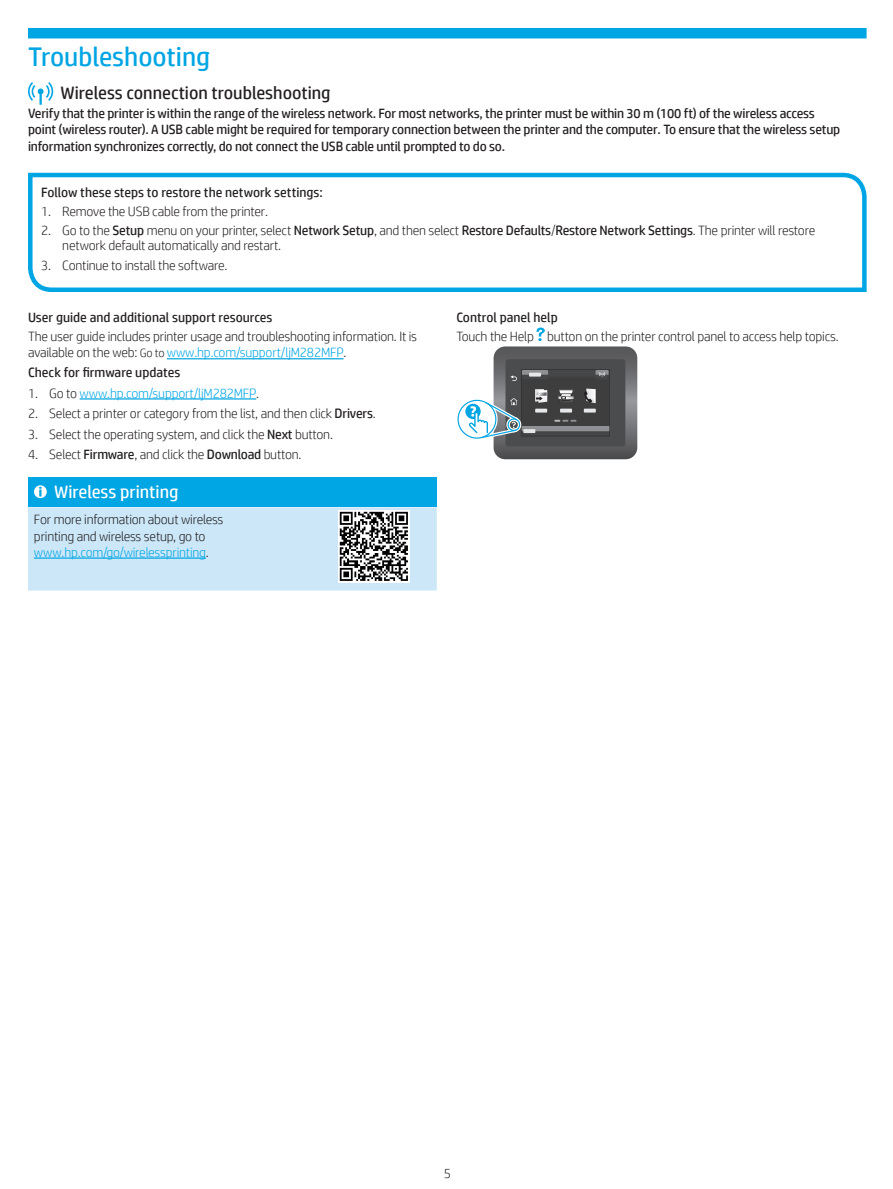
<style>
.page{position:relative;width:893px;height:1189px;background:#fff}
.page>*{position:absolute;margin:0;border:0;box-sizing:border-box;transform-origin:0 0}
.t1{font:27px "HP Simplified";color:#00a5e3}
.t2{font:18px "HP Simplified";color:#231f20}
.t3{font:18px "HP Simplified";color:#fff}
.t4{font:300 13.5px/16.2px "HP Simplified";letter-spacing:-.015em;color:#231f20}
.t5{font:13.5px/16.2px "HP Simplified";letter-spacing:-.015em;color:#231f20}
.t6{font:300 13.5px "HP Simplified";letter-spacing:-.015em;color:#00a5e3}
.s1{font-weight:400}
.s2{font-size:12px}
.s3{color:#00a5e3}
.s4{color:#231f20}
</style>
<div class="page">
<hr style="left:167px;top:358px;width:176px;height:1px;background:#00a5e3">
<hr style="left:80px;top:398px;width:176px;height:1px;background:#00a5e3">
<svg style="left:457px;top:327px;width:180px;height:132px"></svg>
<div style="left:28px;top:28px;width:838px;height:10px;background:#00a5e3"></div>
<div style="left:28px;top:477px;width:409px;height:30px;background:#00a5e3"></div>
<div style="left:28px;top:507px;width:409px;height:83px;background:#cbe7f8"></div>
<svg style="left:34px;top:485px;width:13px;height:13px"></svg>
<hr style="left:34px;top:557px;width:172px;height:1px;background:#00a5e3">
<img style="left:338px;top:511px;width:71px;height:71px">
<svg style="left:28px;top:82px;width:25px;height:23px"></svg>
<svg style="left:28px;top:172px;width:839px;height:120px"></svg>
<h1 class="t1" style="left:28px;top:39px;width:184px">Troubleshooting</h1>
<h2 class="t2" style="left:60px;top:81px;width:271px">Wireless connection troubleshooting</h2>
<p class="t5" style="left:28px;top:105px;width:813px">Verify that the printer is within the range of the wireless network. For most networks, the printer must be within 30 m (100 ft) of the wireless access point (wireless router). A USB cable might be required for temporary connection between the printer and the computer. To ensure that the wireless setup information synchronizes correctly, do not connect the USB cable until prompted to do so.</p>
<p class="t5" style="left:41px;top:184px;width:283px">Follow these steps to restore the network settings:</p>
<p class="t4" style="left:41px;top:203px;width:229px">1. Remove the USB cable from the printer.</p>
<p class="t4" style="left:62px;top:223px;width:754px;line-height:15px;text-indent:-21px">2. Go to the <span class="s1">Setup</span> menu on your printer, select <span class="s1">Network Setup</span>, and then select <span class="s1">Restore Defaults</span>/<span class="s1">Restore Network Settings</span>. The printer will restore network default automatically and restart.</p>
<p class="t4" style="left:41px;top:256px;width:188px">3. Continue to install the software.</p>
<p class="t5" style="left:28px;top:309px;width:246px">User guide and additional support resources</p>
<p class="t4" style="left:28px;top:328px;width:390px">The user guide includes printer usage and troubleshooting information. It is available on the web: <span class="s2">Go to</span> <span class="s3">www.hp.com/support/ljM282MFP</span>.</p>
<p class="t5" style="left:28px;top:364px;width:154px">Check for firmware updates</p>
<p class="t6" style="left:28px;top:384px;width:233px"><span class="s4">1. Go to</span> www.hp.com/support/ljM282MFP<span class="s4">.</span></p>
<p class="t4" style="left:28px;top:405px;width:349px">2. Select a printer or category from the list, and then click <span class="s1">Drivers</span>.</p>
<p class="t4" style="left:28px;top:425px;width:306px">3. Select the operating system, and click the <span class="s1">Next</span> button.</p>
<p class="t4" style="left:28px;top:446px;width:275px">4. Select <span class="s1">Firmware</span>, and click the <span class="s1">Download</span> button.</p>
<h2 class="t3" style="left:54px;top:480px;width:126px">Wireless printing</h2>
<p class="t4" style="left:34px;top:511px;width:191px">For more information about wireless printing and wireless setup, go to <span class="s3">www.hp.com/go/wirelessprinting</span>.</p>
<p class="t5" style="left:456px;top:309px;width:103px">Control panel help</p>
<p class="t4" style="left:456px;top:328px;width:384px">Touch the Help button on the printer control panel to access help topics.</p>
<p class="t4" style="left:443px;top:1164px;width:9px">5</p>
</div>
